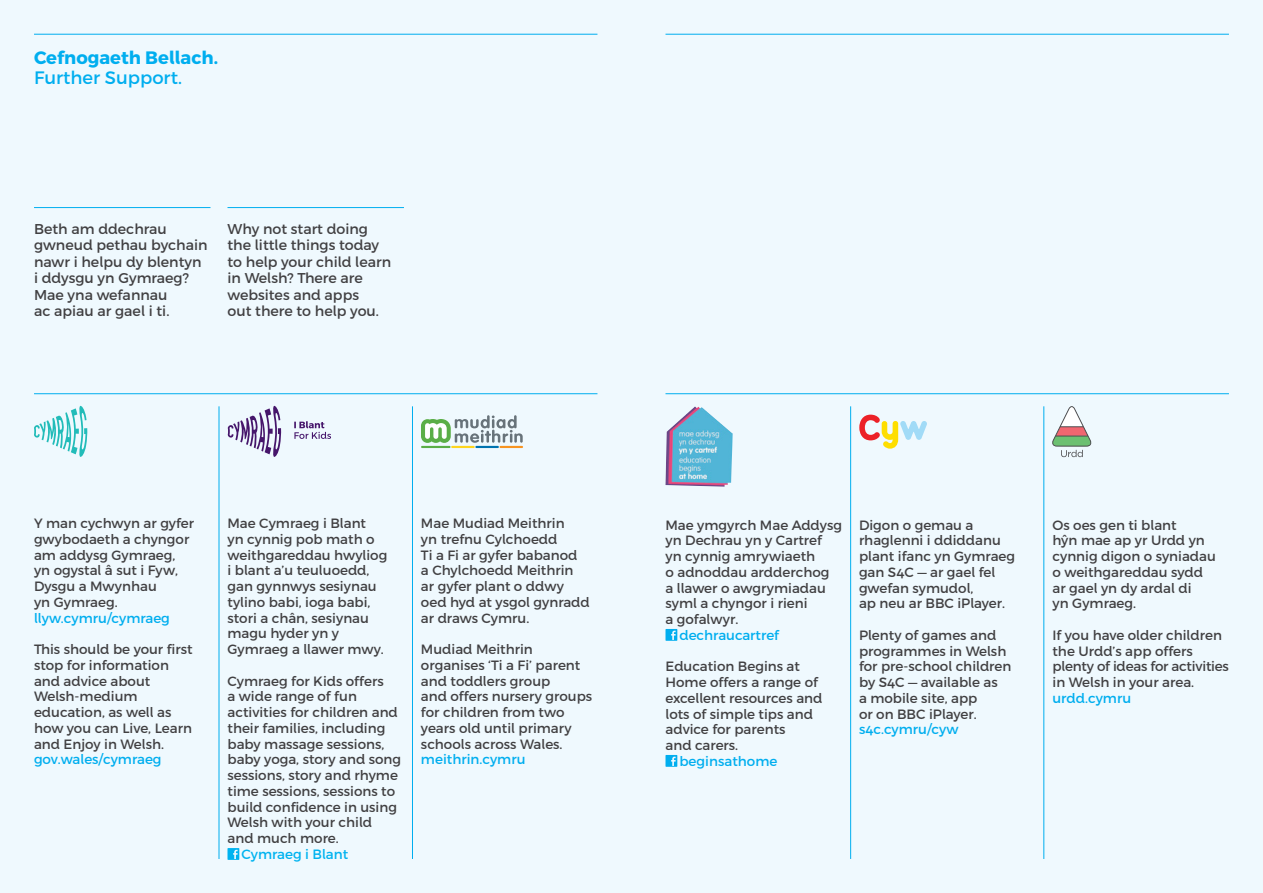
<style>
.page{position:relative;width:1263px;height:893px;background:#eff9fe}
.page>*{position:absolute;margin:0;border:0;box-sizing:border-box;transform-origin:0 0}
.t1{font:700 18px/20.2px "Cymraeg";color:#00aeef}
.t2{font:14.25px/16.5px "Cymraeg";color:#414042}
.t3{font:13.5px/15.8px "Cymraeg";color:#414042}
.t4{font:13.5px "Cymraeg";color:#00aeef}
.t5{font:13.5px "Cymraeg";color:#00b3f0}
.s1{font-weight:400}
.s2{color:#00aeef}
.s3{font-family:"Cymraeg Alternates"}
</style>
<div class="page">
<hr style="left:34px;top:393px;width:563px;height:1px;background:#00aeef">
<hr style="left:34px;top:207px;width:176px;height:1px;background:#00aeef">
<hr style="left:227px;top:207px;width:177px;height:1px;background:#00aeef">
<hr style="left:665px;top:393px;width:564px;height:1px;background:#00aeef">
<svg style="left:228px;top:405px;width:53px;height:52px"></svg>
<svg style="left:294px;top:421px;width:37px;height:18px"></svg>
<svg style="left:1052px;top:406px;width:39px;height:51px"></svg>
<svg style="left:859px;top:415px;width:68px;height:34px"></svg>
<svg style="left:34px;top:405px;width:53px;height:52px"></svg>
<hr style="left:1043px;top:406px;width:1px;height:453px;background:#00aeef">
<hr style="left:850px;top:406px;width:1px;height:453px;background:#00aeef">
<hr style="left:412px;top:406px;width:1px;height:453px;background:#00aeef">
<hr style="left:219px;top:406px;width:1px;height:453px;background:#00aeef">
<hr style="left:34px;top:34px;width:563px;height:1px;background:#00aeef">
<hr style="left:665px;top:34px;width:564px;height:1px;background:#00aeef">
<svg style="left:665px;top:755px;width:12px;height:12px"></svg>
<svg style="left:227px;top:848px;width:12px;height:12px"></svg>
<hr style="left:421px;top:446px;width:29px;height:2px;background:#5aae47">
<hr style="left:451px;top:446px;width:24px;height:2px;background:#fed51e">
<hr style="left:475px;top:446px;width:24px;height:2px;background:#0073af">
<hr style="left:500px;top:446px;width:23px;height:2px;background:#f79421">
<svg style="left:421px;top:415px;width:102px;height:28px"></svg>
<svg style="left:665px;top:629px;width:12px;height:12px"></svg>
<img style="left:665px;top:406px;width:68px;height:81px">
<p class="t1" style="left:34px;top:48px;width:186px">Cefnogaeth Bellach.<br><span class="s1">Further Support.</span></p>
<p class="t2" style="left:34px;top:221px;width:175px">Beth am ddechrau gwneud pethau bychain nawr i helpu dy blentyn i ddysgu yn Gymraeg?<br>Mae yna wefannau<br>ac apiau ar gael i ti.</p>
<p class="t2" style="left:227px;top:221px;width:165px">Why not start doing the little things today to help your child learn in Welsh? There are websites and apps<br>out there to help you.</p>
<p class="t3" style="left:34px;top:515px;width:162px">Y man cychwyn ar gyfer gwybodaeth a chyngor am addysg Gymraeg, yn ogystal â sut i Fyw,<br>Dysgu a Mwynhau<br>yn Gymraeg. <span class="s2">llyw.cymru/cymraeg</span></p>
<p class="t3" style="left:34px;top:641px;width:160px">This should be your first stop for information and advice about<br>Welsh-medium education, as well as how you can Live, Learn and Enjoy in Welsh. <span class="s2">gov.wales/cymraeg</span></p>
<p class="t3" style="left:227px;top:515px;width:161px">Mae Cymraeg i Blant<br>yn cynnig pob math o weithgareddau hwyliog i blant a’u teuluoedd, gan gynnwys sesiynau tylino babi, ioga babi, stori a chân, sesiynau magu hyder yn y<br>Gymraeg a llawer mwy.</p>
<p class="t3" style="left:227px;top:673px;width:175px">Cymraeg for Kids offers<br>a wide range of fun activities for children and their families, including baby massage sessions, baby yoga, story and song sessions, story and rhyme time sessions, sessions to build confidence in using<br>Welsh with your child and much more.</p>
<p class="t5" style="left:241px;top:846px;width:108px">Cymraeg i Blant</p>
<p class="t3" style="left:421px;top:515px;width:170px">Mae Mudiad Meithrin<br>yn trefnu Cylchoedd<br>Ti a Fi ar gyfer babanod<br>a Chylchoedd Meithrin ar gyfer plant o ddwy oed hyd at ysgol gynradd ar draws Cymru.</p>
<p class="t3" style="left:421px;top:641px;width:161px">Mudiad Meithrin organises ‘Ti a Fi’ parent and toddlers group</p>
<p class="t3" style="left:421px;top:689px;width:173px">and offers nursery groups for children from two years old until primary schools across Wales. <span class="s2">meithrin.cymru</span></p>
<p class="t3" style="left:665px;top:517px;width:178px">Mae ymgyrch Mae Addysg</p>
<p class="t3" style="left:665px;top:533px;width:158px">yn Dechrau yn y Cartref</p>
<p class="t3" style="left:665px;top:548px;width:151px">yn cynnig amrywiaeth</p>
<p class="t3" style="left:665px;top:564px;width:165px">o adnoddau ardderchog</p>
<p class="t3" style="left:665px;top:580px;width:162px">a llawer o awgrymiadau</p>
<p class="t3" style="left:665px;top:596px;width:144px">syml a chyngor i rieni</p>
<p class="t3" style="left:665px;top:611px;width:74px">a gofalwyr.</p>
<p class="t4" style="left:679px;top:627px;width:101px">dechraucartref</p>
<p class="t3" style="left:665px;top:659px;width:158px">Education Begins at<br>Home offers a range of excellent resources and lots of simple tips and advice for parents<br>and carers.</p>
<p class="t4" style="left:679px;top:753px;width:99px">beginsathome</p>
<p class="t3" style="left:859px;top:517px;width:158px">Digon o gemau a rhaglenni i ddiddanu plant ifanc yn Gymraeg gan S<span class="s3">4</span>C — ar gael fel gwefan symudol,<br>ap neu ar BBC iPlayer.</p>
<p class="t3" style="left:859px;top:627px;width:154px">Plenty of games and programmes in Welsh for pre-school children by S<span class="s3">4</span>C — available as<br>a mobile site, app<br>or on BBC iPlayer.</p>
<p class="t4" style="left:859px;top:721px;width:101px">s<span class="s3">4</span>c.cymru/cyw</p>
<p class="t3" style="left:1052px;top:517px;width:165px">Os oes gen ti blant<br>hŷn mae ap yr Urdd yn cynnig digon o syniadau o weithgareddau sydd ar gael yn dy ardal di<br>yn Gymraeg.</p>
<p class="t3" style="left:1052px;top:627px;width:178px">If you have older children the Urdd’s app offers plenty of ideas for activities in Welsh in your area.</p>
<p class="t4" style="left:1052px;top:690px;width:80px">urdd.cymru</p>
</div>
